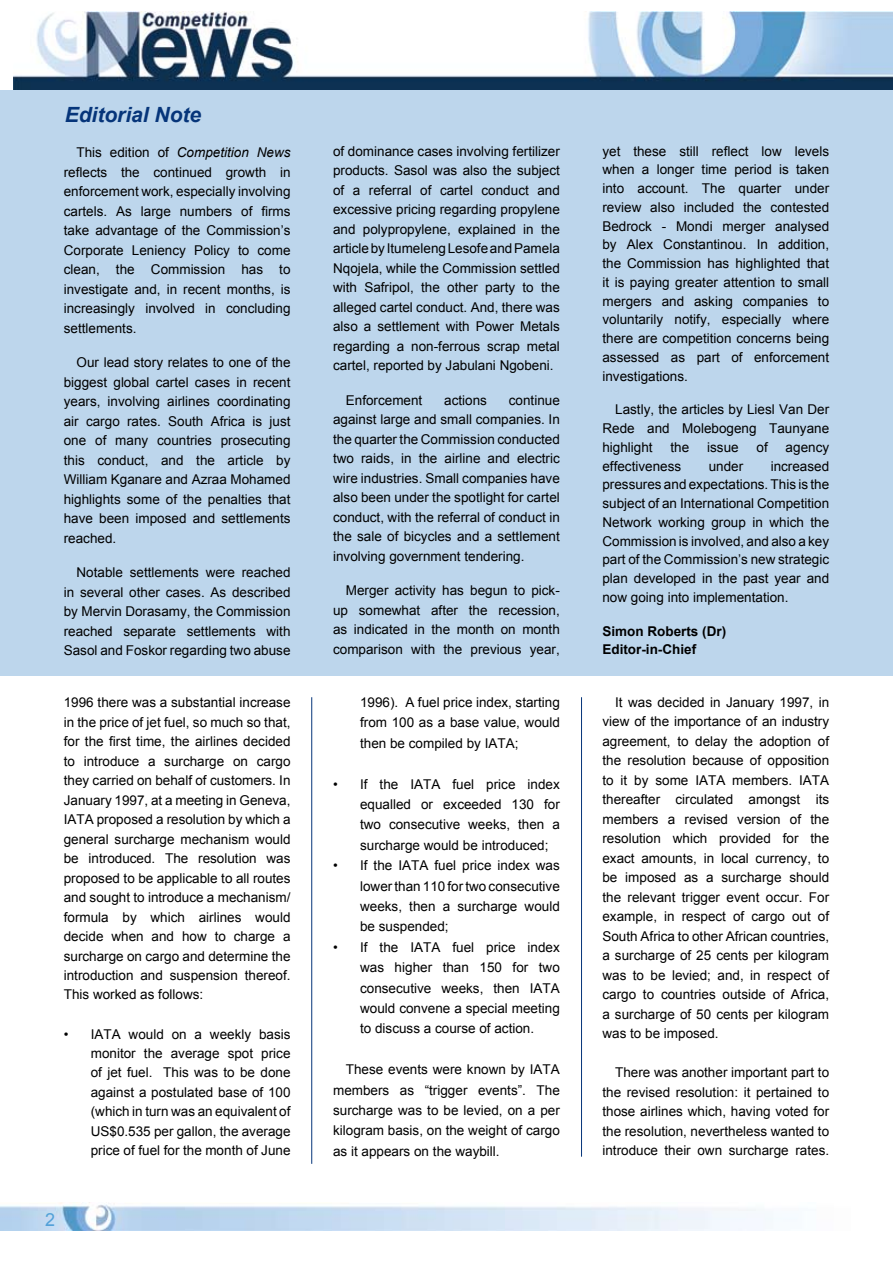
<style>
.page{position:relative;width:893px;height:1263px;background:#fff}
.page>*{position:absolute;margin:0;border:0;box-sizing:border-box;transform-origin:0 0}
.t1{font:italic 700 21px "Arial";color:#06357a}
.t2{font:18px "Arial";color:#53a1d8}
.t3{font:13.5px/19.5px "Arial";color:#000;text-align:justify}
.t4{font:700 13.5px/18.8px "Arial";color:#000}
.s1{font-style:italic}
</style>
<div class="page">
<img style="left:13px;top:11px;width:880px;height:79px">
<img style="left:0;top:1203px;width:798px;height:28px">
<div style="left:0;top:90px;width:893px;height:586px;background:#bdd6ec"></div>
<hr style="left:581px;top:697px;width:1px;height:460px;background:#06357a">
<hr style="left:311px;top:697px;width:1px;height:467px;background:#06357a">
<h1 class="t1" style="left:65px;top:102px;width:138px">Editorial Note</h1>
<p class="t3" style="left:64px;top:143px;width:228px;text-indent:13px">This edition of <span class="s1">Competition News </span>reflects the continued growth in enforcement work, especially involving cartels. As large numbers of firms take advantage of the Commission’s Corporate Leniency Policy to come clean, the Commission has to investigate and, in recent months, is increasingly involved in concluding settlements.</p>
<p class="t3" style="left:64px;top:353px;width:228px;text-indent:13px">Our lead story relates to one of the biggest global cartel cases in recent years, involving airlines coordinating air cargo rates. South Africa is just one of many countries prosecuting this conduct, and the article by William Kganare and Azraa Mohamed highlights some of the penalties that have been imposed and settlements reached.</p>
<p class="t3" style="left:64px;top:563px;width:228px;text-indent:13px">Notable settlements were reached in several other cases. As described by Mervin Dorasamy, the Commission reached separate settlements with Sasol and Foskor regarding two abuse</p>
<p class="t3" style="left:64px;top:692px;width:228px">1996 there was a substantial increase in the price of jet fuel, so much so that, for the first time, the airlines decided to introduce a surcharge on cargo they carried on behalf of customers. In January 1997, at a meeting in Geneva, IATA proposed a resolution by which a general surcharge mechanism would be introduced. The resolution was proposed to be applicable to all routes and sought to introduce a mechanism/ formula by which airlines would decide when and how to charge a surcharge on cargo and determine the introduction and suspension thereof.<br>This worked as follows:</p>
<p class="t3" style="left:91px;top:1024px;width:201px;text-indent:-27px">• IATA would on a weekly basis monitor the average spot price of jet fuel. This was to be done against a postulated base of 100 (which in turn was an equivalent of US$0.535 per gallon, the average price of fuel for the month of June</p>
<h2 class="t2" style="left:45px;top:1209px;width:12px">2</h2>
<p class="t3" style="left:333px;top:141px;width:228px">of dominance cases involving fertilizer products. Sasol was also the subject of a referral of cartel conduct and excessive pricing regarding propylene and polypropylene, explained in the article by Itumeleng Lesofe and Pamela Nqojela, while the Commission settled with Safripol, the other party to the alleged cartel conduct. And, there was also a settlement with Power Metals regarding a non-ferrous scrap metal cartel, reported by Jabulani Ngobeni.</p>
<p class="t3" style="left:346px;top:390px;width:78px">Enforcement</p>
<p class="t3" style="left:444px;top:390px;width:44px">actions</p>
<p class="t3" style="left:333px;top:390px;width:228px;text-indent:176px">continue against large and small companies. In the quarter the Commission conducted two raids, in the airline and electric wire industries. Small companies have also been under the spotlight for cartel conduct, with the referral of conduct in the sale of bicycles and a settlement involving government tendering.</p>
<p class="t3" style="left:333px;top:581px;width:228px;text-indent:13px">Merger activity has begun to pick&shy;up somewhat after the recession, as indicated in the month on month comparison with the previous year,</p>
<p class="t3" style="left:360px;top:692px;width:201px;line-height:20.4px">1996). A fuel price index, starting from 100 as a base value, would then be compiled by IATA;</p>
<p class="t3" style="left:360px;top:773px;width:201px;line-height:20.4px;text-indent:-27px">• If the IATA fuel price index equalled or exceeded 130 for two consecutive weeks, then a surcharge would be introduced;</p>
<p class="t3" style="left:360px;top:855px;width:201px;line-height:20.4px;text-indent:-27px">• If the IATA fuel price index was lower than 110 for two consecutive weeks, then a surcharge would be suspended;</p>
<p class="t3" style="left:360px;top:937px;width:201px;line-height:20.4px;text-indent:-27px">• If the IATA fuel price index was higher than 150 for two consecutive weeks, then IATA would convene a special meeting to discuss a course of action.</p>
<p class="t3" style="left:333px;top:1059px;width:228px;line-height:20.4px;text-indent:13px">These events were known by IATA members as “trigger events”. The surcharge was to be levied, on a per kilogram basis, on the weight of cargo as it appears on the waybill.</p>
<p class="t3" style="left:602px;top:142px;width:228px;line-height:18.8px">yet these still reflect low levels when a longer time period is taken into account. The quarter under review also included the contested Bedrock - Mondi merger analysed by Alex Constantinou. In addition, the Commission has highlighted that it is paying greater attention to small mergers and asking companies to voluntarily notify, especially where there are competition concerns being assessed as part of enforcement investigations.</p>
<p class="t3" style="left:602px;top:400px;width:228px;line-height:18.8px;text-indent:13px">Lastly, the articles by Liesl Van Der Rede and Molebogeng Taunyane highlight</p>
<p class="t3" style="left:671px;top:437px;width:20px">the</p>
<p class="t3" style="left:707px;top:437px;width:33px">issue</p>
<p class="t3" style="left:756px;top:437px;width:13px">of</p>
<p class="t3" style="left:786px;top:437px;width:45px">agency</p>
<p class="t3" style="left:602px;top:456px;width:80px">effectiveness</p>
<p class="t3" style="left:709px;top:456px;width:36px">under</p>
<p class="t3" style="left:602px;top:457px;width:228px;line-height:18.8px;text-indent:168px">increased pressures and expectations. This is the subject of an International Competition Network working group in which the Commission is involved, and also a key part of the Commission’s new strategic plan developed in the past year and now going into implementation.</p>
<p class="t4" style="left:602px;top:622px;width:125px">Simon Roberts (Dr)<br>Editor-in-Chief</p>
<p class="t3" style="left:602px;top:692px;width:228px;text-indent:13px">It was decided in January 1997, in view of the importance of an industry agreement, to delay the adoption of the resolution because of opposition to it by some IATA members. IATA thereafter circulated amongst its members a revised version of the resolution which provided for the exact amounts, in local currency, to be imposed as a surcharge should the relevant trigger event occur. For example, in respect of cargo out of South Africa to other African countries, a surcharge of 25 cents per kilogram was to be levied; and, in respect of cargo to countries outside of Africa, a surcharge of 50 cents per kilogram was to be imposed.</p>
<p class="t3" style="left:602px;top:1063px;width:228px;text-indent:13px">There was another important part to the revised resolution: it pertained to those airlines which, having voted for the resolution, nevertheless wanted to introduce their own surcharge rates.</p>
</div>
